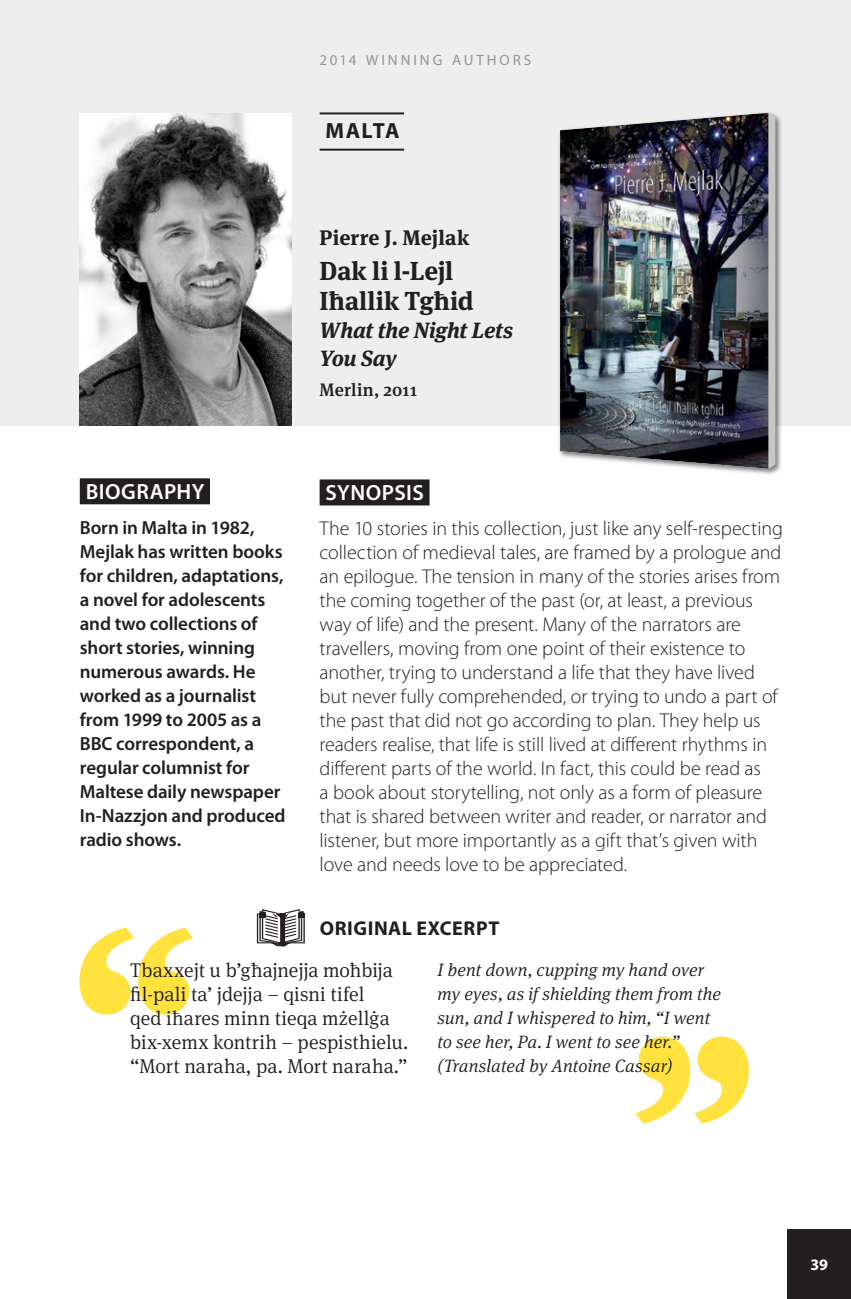
<style>
.page{position:relative;width:851px;height:1299px;background:#fff}
.page>*{position:absolute;margin:0;border:0;box-sizing:border-box;transform-origin:0 0}
.intro_title{font:700 26px/30px "Meta Serif Pro";color:#231f20}
.intro_title_traduit{font:italic 700 22px/28px "Meta Serif Pro";letter-spacing:-.01em;color:#231f20}
.H2_intro_biography{font:600 22px "Myriad Pro";letter-spacing:.02em;color:#fff}
.country{font:700 22px "Myriad Pro";letter-spacing:.035em;color:#231f20}
.intro_auteur{font:700 21px "Meta Serif Pro";letter-spacing:.005em;color:#231f20}
.t1{font:300 20px/24px "Myriad Pro";letter-spacing:-.005em;color:#231f20}
.quote_original{font:300 20px/24px "Meta Serif Pro";color:#231f20}
.h_excerpt{font:700 20px "Myriad Pro";letter-spacing:.03em;color:#231f20}
.p_bio{font:600 19px/24px "Myriad Pro";letter-spacing:-.005em;color:#231f20}
.quote_translated{font:italic 300 18px/24px "Meta Serif Pro";letter-spacing:.005em;color:#231f20}
.intro_publisher{font:500 18px "Meta Serif Pro";letter-spacing:.01em;color:#231f20}
.t2{font:700 16px "Myriad Pro";color:#fff}
.t3{font:15px "Myriad Pro";letter-spacing:.19em;color:#939598}
</style>
<div class="page">
<div style="left:0;top:0;width:850px;height:425px;background:#eeeeef"></div>
<svg style="left:79px;top:927px;width:114px;height:87px"></svg>
<svg style="left:635px;top:1036px;width:113px;height:87px"></svg>
<hr style="left:319px;top:149px;width:85px;height:2px;background:#231f20">
<hr style="left:319px;top:112px;width:85px;height:2px;background:#231f20">
<img style="left:79px;top:113px;width:212px;height:312px">
<img style="left:555px;top:112px;width:229px;height:363px">
<img style="left:560px;top:113px;width:208px;height:356px">
<svg style="left:768px;top:113px;width:7px;height:356px;background:#bfbebb"></svg>
<div style="left:80px;top:478px;width:130px;height:26px;background:#231f20"></div>
<div style="left:319px;top:479px;width:110px;height:26px;background:#231f20"></div>
<svg style="left:257px;top:909px;width:48px;height:37px"></svg>
<div style="left:787px;top:1229px;width:63px;height:69px;background:#231f20"></div>
<p class="t3" style="left:319px;top:52px;width:212px">2014 WINNING AUT HO RS</p>
<p class="country" style="left:325px;top:119px;width:76px">MALTA</p>
<h2 class="H2_intro_biography" style="left:86px;top:479px;width:120px">BIOGRAPHY</h2>
<p class="p_bio" style="left:80px;top:516px;width:207px">Born in Malta in 1982,<br>Mejlak has written books for children, adaptations, a novel for adolescents and two collections of short stories, winning numerous awards. He worked as a journalist from 1999 to 2005 as a<br>BBC correspondent, a regular columnist for<br>Maltese daily newspaper<br>In-Nazzjon and produced radio shows.</p>
<p class="intro_auteur" style="left:319px;top:220px;width:151px">Pierre J. Mejlak</p>
<p class="intro_title" style="left:319px;top:254px;width:156px">Dak li l-Lejl<br>Iħallik Tgħid</p>
<p class="intro_title_traduit" style="left:319px;top:315px;width:195px">What the Night Lets<br>You Say</p>
<p class="intro_publisher" style="left:319px;top:376px;width:99px">Merlin, 2011</p>
<h2 class="H2_intro_biography" style="left:325px;top:480px;width:100px">SYNOPSIS</h2>
<p class="t1" style="left:319px;top:517px;width:465px">The 10 stories in this collection, just like any self-respecting collection of medieval tales, are framed by a prologue and an epilogue. The tension in many of the stories arises from the coming together of the past (or, at least, a previous way of life) and the present. Many of the narrators are travellers, moving from one point of their existence to another, trying to understand a life that they have lived but never fully comprehended, or trying to undo a part of the past that did not go according to plan. They help us readers realise, that life is still lived at different rhythms in different parts of the world. In fact, this could be read as<br>a book about storytelling, not only as a form of pleasure that is shared between writer and reader, or narrator and listener, but more importantly as a gift that’s given with love and needs love to be appreciated.</p>
<p class="h_excerpt" style="left:320px;top:917px;width:181px">ORIGINAL EXCERPT</p>
<p class="quote_original" style="left:130px;top:957px;width:280px">Tbaxxejt u b’għajnejja moħbija fil-pali ta’ jdejja – qisni tifel<br>qed iħares minn tieqa mżellġa bix-xemx kontrih – pespisthielu. “Mort naraha, pa. Mort naraha.”</p>
<p class="quote_translated" style="left:437px;top:956px;width:285px">I bent down, cupping my hand over my eyes, as if shielding them from the sun, and I whispered to him, “I went to see her, Pa. I went to see her.” (Translated by Antoine Cassar)</p>
<p class="t2" style="left:810px;top:1255px;width:19px">39</p>
</div>
